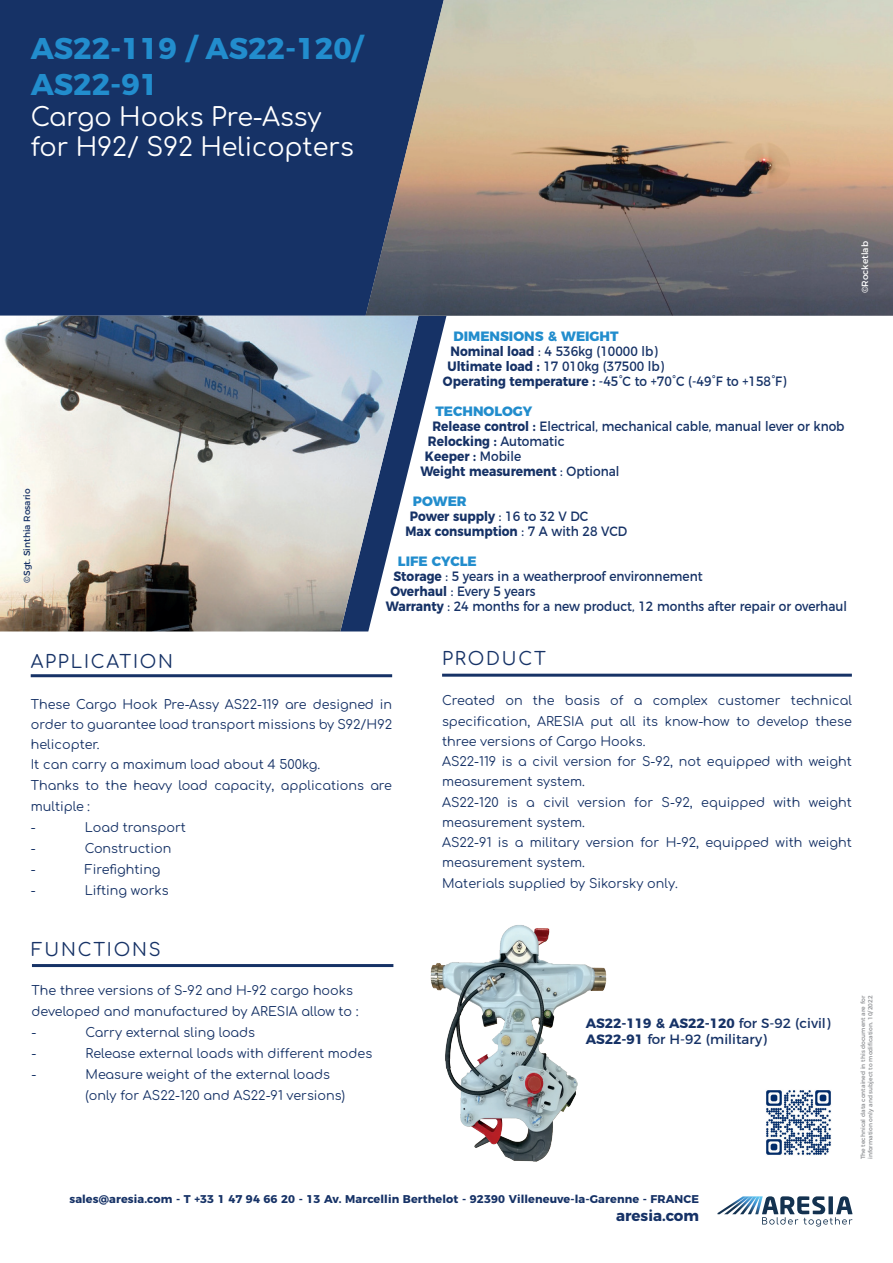
<style>
.page{position:relative;width:893px;height:1263px;background:#fff}
.page>*{position:absolute;margin:0;border:0;box-sizing:border-box;transform-origin:0 0}
.t1{font:700 30px/36px "Montserrat";color:#228dcd}
.t2{font:25.5px/30.6px "Comfortaa";color:#fff}
.t3{font:18px "Comfortaa";letter-spacing:.1em;color:#163266}
.t4{font:700 15px "Montserrat";color:#163266}
.t5{font:13.5px "Montserrat";color:#163266;scale:.9 1}
.t6{font:700 13.5px "Montserrat";color:#163266;scale:.9 1}
.t7{font:13.5px/16.2px "Montserrat";color:#163266}
.t8{font:800 13.5px "Montserrat";color:#228dcd}
.t9{font:12.75px/20.2px "Comfortaa";color:#163266}
.t10{font:700 11.25px "Montserrat";letter-spacing:.01em;color:#163266}
.t11{font:9px "Montserrat";color:#163266}
.t12{font:9px "Montserrat";color:#fff}
.t13{font:500 6px/7.2px "Montserrat";color:#939598}
.s1{font-weight:700}
.s2{font-weight:400}
</style>
<div class="page">
<div style="left:0;top:0;width:365px;height:316px;background:#163266"></div>
<svg style="left:418px;top:316px;width:28px;height:115px"></svg>
<img style="left:365px;top:0;width:528px;height:316px">
<img style="left:0;top:316px;width:418px;height:315px">
<svg style="left:717px;top:1196px;width:135px;height:30px"></svg>
<hr style="left:31px;top:674px;width:361px;height:3px;background:#163266">
<hr style="left:32px;top:964px;width:361px;height:3px;background:#163266">
<hr style="left:442px;top:674px;width:410px;height:3px;background:#163266">
<img style="left:766px;top:1090px;width:65px;height:65px">
<img style="left:430px;top:925px;width:177px;height:237px">
<h1 class="t1" style="left:31px;top:28px;width:333px">AS22-119 / AS22-120/<br>AS22-91</h1>
<h2 class="t2" style="left:31px;top:98px;width:325px">Cargo Hooks Pre-Assy for H92/ S92 Helicopters</h2>
<p class="t12" style="left:858px;top:293px;width:54px;rotate:-90deg">©Rocketlab</p>
<p class="t11" style="left:20px;top:583px;width:96px;rotate:-90deg">©Sgt. Sinthia Rosario</p>
<p class="t8" style="left:453px;top:325px;width:167px">DIMENSIONS &amp; WEIGHT</p>
<p class="t5" style="left:450px;top:340px;width:232px"><span class="s1">Nominal load</span> : 4 536kg (10000 lb)</p>
<p class="t5" style="left:447px;top:355px;width:242px"><span class="s1">Ultimate load :</span> 17 010kg (37500 lb)</p>
<p class="t5" style="left:443px;top:370px;width:383px"><span class="s1">Operating temperature :</span> -45°C to +70°C (-49°F to +158°F)</p>
<p class="t8" style="left:435px;top:400px;width:98px">TECHNOLOGY</p>
<p class="t5" style="left:432px;top:415px;width:459px"><span class="s1">Release control :</span> Electrical, mechanical cable, manual lever or knob</p>
<p class="t6" style="left:428px;top:430px;width:153px">Relocking : <span class="s2">Automatic</span></p>
<p class="t6" style="left:425px;top:445px;width:108px">Keeper : <span class="s2">Mobile</span></p>
<p class="t6" style="left:420px;top:460px;width:223px">Weight measurement <span class="s2">: Optional</span></p>
<p class="t8" style="left:413px;top:490px;width:55px">POWER</p>
<p class="t6" style="left:410px;top:505px;width:199px">Power supply <span class="s2">: 16 to 32 V DC</span></p>
<p class="t6" style="left:405px;top:520px;width:248px">Max consumption <span class="s2">: 7 A with 28 VCD</span></p>
<p class="t8" style="left:398px;top:550px;width:80px">LIFE CYCLE</p>
<p class="t5" style="left:393px;top:565px;width:345px"><span class="s1">Storage</span> : 5 years in a weatherproof environnement</p>
<p class="t5" style="left:390px;top:580px;width:163px"><span class="s1">Overhaul</span> : Every 5 years</p>
<p class="t5" style="left:386px;top:595px;width:514px"><span class="s1">Warranty</span> : 24 months for a new product, 12 months after repair or overhaul</p>
<h3 class="t3" style="left:31px;top:645px;width:144px">APPLICATION</h3>
<p class="t9" style="left:31px;top:692px;width:363px">These Cargo Hook Pre-Assy AS22-119 are designed in order to guarantee load transport missions by S92/H92 helicopter.<br>It can carry a maximum load about 4 500kg.<br>Thanks to the heavy load capacity, applications are multiple :<br>-</p>
<p class="t9" style="left:85px;top:816px;width:103px">Load transport</p>
<p class="t9" style="left:31px;top:837px;width:6px">-</p>
<p class="t9" style="left:85px;top:837px;width:88px">Construction</p>
<p class="t9" style="left:31px;top:858px;width:6px">-</p>
<p class="t9" style="left:85px;top:858px;width:77px">Firefighting</p>
<p class="t9" style="left:31px;top:879px;width:6px">-</p>
<p class="t9" style="left:85px;top:879px;width:86px">Lifting works</p>
<h3 class="t3" style="left:442px;top:642px;width:105px">PRODUCT</h3>
<p class="t9" style="left:442px;top:689px;width:411px">Created on the basis of a complex customer technical specification, ARESIA put all its know-how to develop these three versions of Cargo Hooks.<br>AS22-119 is a civil version for S-92, not equipped with weight measurement system.<br>AS22-120 is a civil version for S-92, equipped with weight measurement system.<br>AS22-91 is a military version for H-92, equipped with weight measurement system.<br>Materials supplied by Sikorsky only.</p>
<h3 class="t3" style="left:32px;top:933px;width:131px">FUNCTIONS</h3>
<p class="t9" style="left:32px;top:978px;width:328px;line-height:21px">The three versions of S-92 and H-92 cargo hooks developed and manufactured by ARESIA allow to : -</p>
<p class="t9" style="left:85px;top:1020px;width:171px">Carry external sling loads</p>
<p class="t9" style="left:32px;top:1041px;width:6px">-</p>
<p class="t9" style="left:85px;top:1041px;width:288px">Release external loads with different modes</p>
<p class="t9" style="left:32px;top:1062px;width:6px">-</p>
<p class="t9" style="left:85px;top:1062px;width:261px;line-height:21px">Measure weight of the external loads (only for AS22-120 and AS22-91 versions)</p>
<p class="t7" style="left:586px;top:1014px;width:246px"><span class="s1">AS22-119 &amp; AS22-120</span> for S-92 (civil)<br><span class="s1">AS22-91</span> for H-92 (military)</p>
<p class="t10" style="left:69px;top:1190px;width:631px">sales@aresia.com - T +33 1 47 94 66 20 - 13 Av. Marcellin Berthelot - 92390 Villeneuve-la-Garenne - FRANCE</p>
<p class="t4" style="left:616px;top:1204px;width:84px">aresia.com</p>
<p class="t13" style="left:859px;top:1159px;width:165px;rotate:-90deg">The technical data contained in this document are for information only and subject to modification. 10/2022</p>
</div>
